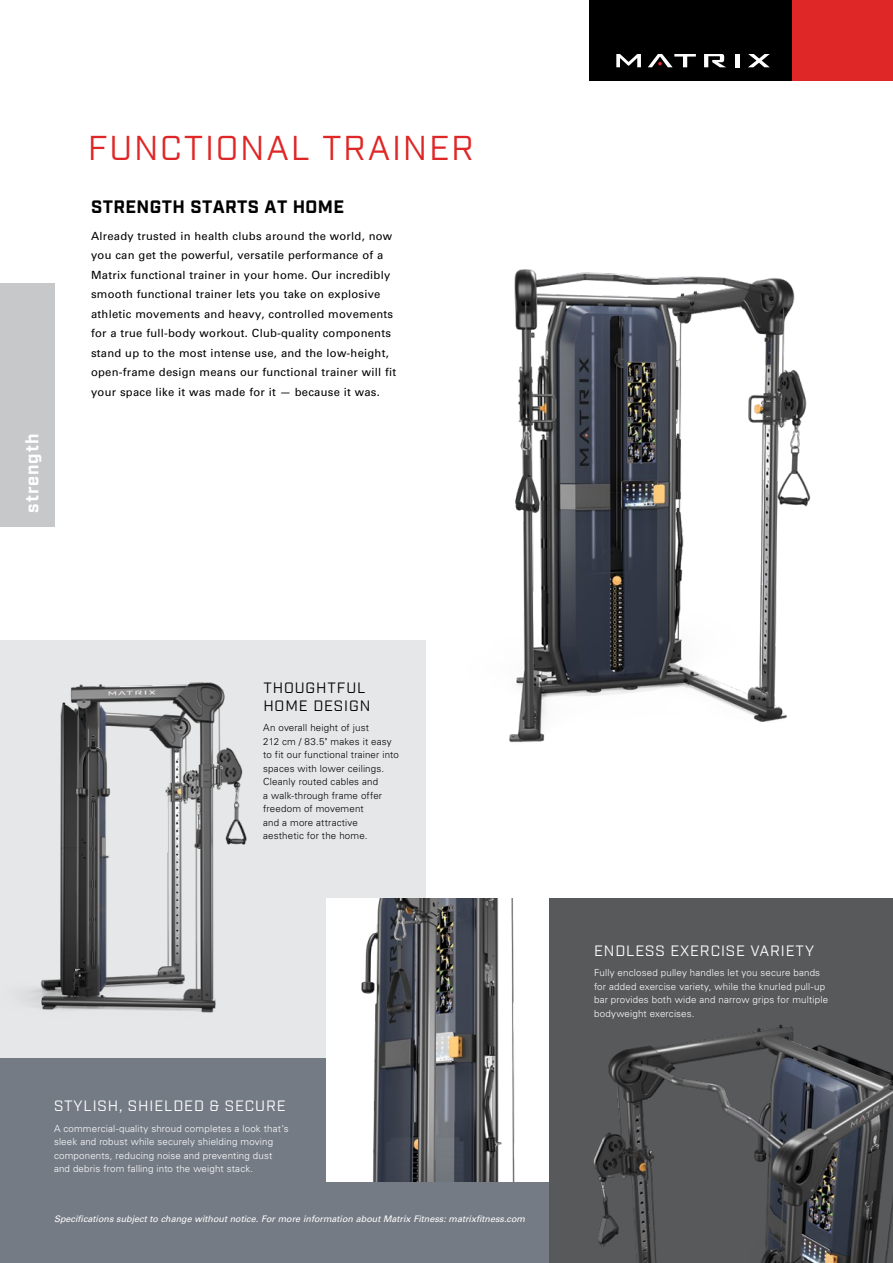
<style>
.page{position:relative;width:893px;height:1263px;background:#fff}
.page>*{position:absolute;margin:0;border:0;box-sizing:border-box;transform-origin:0 0}
.Header_23_pt_Book{font:34.5px "Industry";letter-spacing:.05em;color:#de2726}
.Subheader_12_pt_Bold{font:700 18px "Industry";letter-spacing:.02em;color:#000}
.Tab_12_pt_Bold{font:700 18px "Industry";letter-spacing:.055em;color:#fff}
.Footer_Header_10_pt_Book{font:15px "Industry";letter-spacing:.06em;color:#fff}
.Footer_Header_10_pt_Book-2{font:15px/18px "Industry";letter-spacing:.06em;color:#000}
.Body_Copy_7_5_pt_Roman{font:11.25px/19.5px "Univers LT Pro 55 Roman";letter-spacing:.02em;color:#000}
.Footer_Copy_6_5_pt{font:300 9.75px/13.5px "Univers LT Pro 45";letter-spacing:.015em;color:#fff}
.Footer_Copy_6_5_pt-2{font:300 9.75px/13.5px "Univers LT Pro 45";letter-spacing:.015em;color:#000}
.Footnote_6_pt{font:italic 9px "Univers LT Pro 55";color:#fff}
</style>
<div class="page">
<div style="left:0;top:1057px;width:549px;height:206px;background:#757b85"></div>
<div style="left:0;top:640px;width:425px;height:417px;background:#e6e7e8"></div>
<img style="left:27px;top:682px;width:220px;height:331px">
<img style="left:326px;top:898px;width:223px;height:284px">
<div style="left:549px;top:898px;width:344px;height:365px;background:#58595b"></div>
<img style="left:593px;top:1024px;width:300px;height:239px">
<div style="left:589px;top:0;width:203px;height:81px;background:#000"></div>
<div style="left:792px;top:0;width:101px;height:81px;background:#de2726"></div>
<svg style="left:616px;top:54px;width:25px;height:13px"></svg>
<svg style="left:704px;top:54px;width:22px;height:13px"></svg>
<svg style="left:748px;top:54px;width:22px;height:13px"></svg>
<div style="left:735px;top:54px;width:5px;height:13px;background:#fff"></div>
<svg style="left:648px;top:54px;width:48px;height:13px"></svg>
<div style="left:0;top:284px;width:54px;height:242px;background:#c7c8ca"></div>
<img style="left:425px;top:269px;width:386px;height:501px">
<p class="Tab_12_pt_Bold" style="left:21px;top:513px;width:81px;rotate:-90deg">strength</p>
<p class="Header_23_pt_Book" style="left:88px;top:128px;width:387px">FUNCTIONAL TRAINER</p>
<p class="Subheader_12_pt_Bold" style="left:91px;top:196px;width:255px">STRENGTH STARTS AT HOME</p>
<p class="Body_Copy_7_5_pt_Roman" style="left:91px;top:225px;width:307px">Already trusted in health clubs around the world, now you can get the powerful, versatile performance of a Matrix functional trainer in your home. Our incredibly smooth functional trainer lets you take on explosive athletic movements and heavy, controlled movements for a true full-body workout. Club-quality components stand up to the most intense use, and the low-height, open-frame design means our functional trainer will fit your space like it was made for it — because it was.</p>
<p class="Footer_Header_10_pt_Book-2" style="left:263px;top:679px;width:108px">THOUGHTFUL<br>HOME DESIGN</p>
<p class="Footer_Copy_6_5_pt-2" style="left:263px;top:720px;width:137px">An overall height of just<br>212 cm / 83.5" makes it easy to fit our functional trainer into spaces with lower ceilings.<br>Cleanly routed cables and<br>a walk-through frame offer freedom of movement<br>and a more attractive aesthetic for the home.</p>
<p class="Footer_Header_10_pt_Book" style="left:54px;top:1097px;width:233px">STYLISH, SHIELDED &amp; SECURE</p>
<p class="Footer_Copy_6_5_pt" style="left:54px;top:1121px;width:236px">A commercial-quality shroud completes a look that’s sleek and robust while securely shielding moving components, reducing noise and preventing dust and debris from falling into the weight stack.</p>
<p class="Footnote_6_pt" style="left:54px;top:1212px;width:473px">Specifications subject to change without notice. For more information about Matrix Fitness: matrixfitness.com</p>
<p class="Footer_Header_10_pt_Book" style="left:594px;top:942px;width:221px">ENDLESS EXERCISE VARIETY</p>
<p class="Footer_Copy_6_5_pt" style="left:594px;top:966px;width:236px">Fully enclosed pulley handles let you secure bands for added exercise variety, while the knurled pull-up bar provides both wide and narrow grips for multiple bodyweight exercises.</p>
</div>
